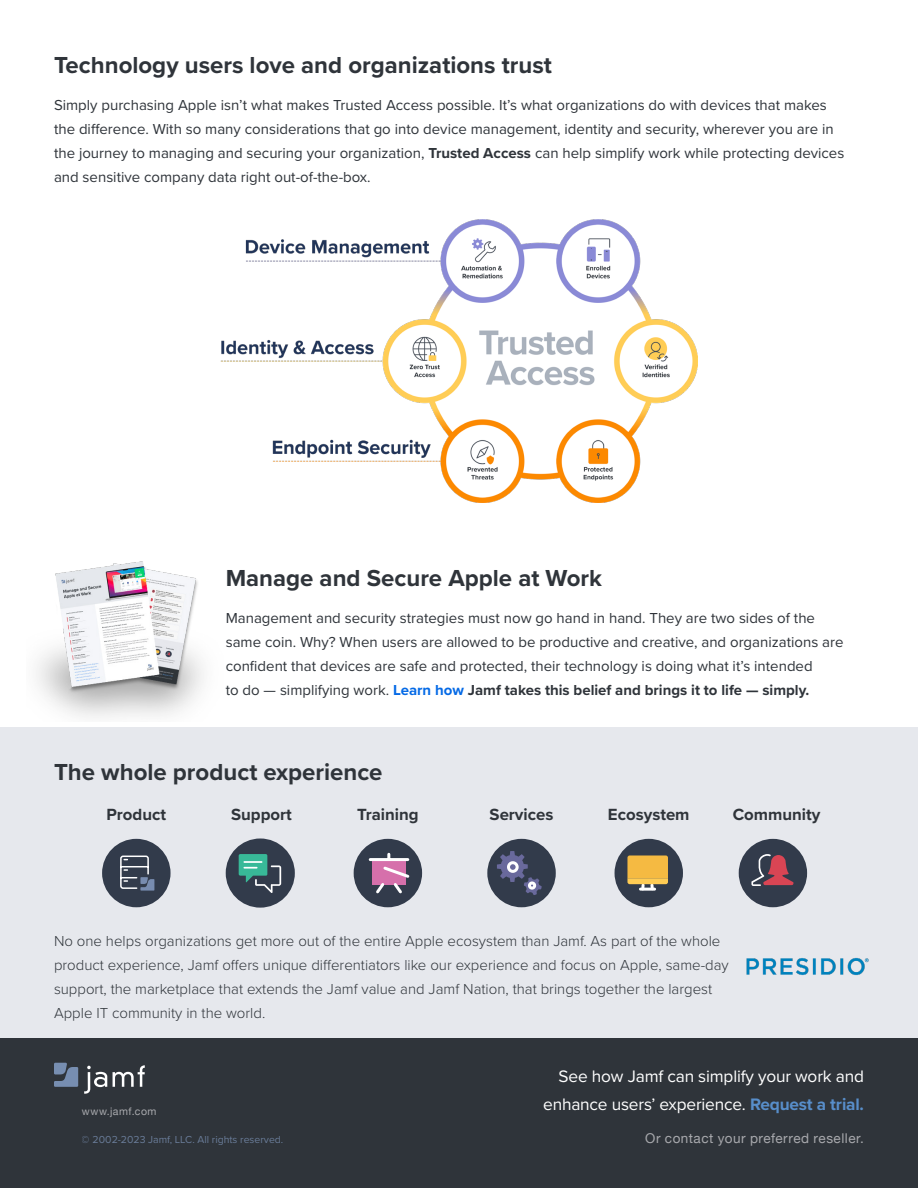
<style>
.page{position:relative;width:918px;height:1188px;background:#fff}
.page>*{position:absolute;margin:0;border:0;box-sizing:border-box;transform-origin:0 0}
.t1{font:700 24px "Proxima Nova";color:#2f343a}
.t2{font:17.25px/28.5px "Proxima Nova";letter-spacing:-.01em;color:#fff;text-align:right}
.t3{font:700 16.8px "Proxima Nova";color:#2f343a}
.t4{font:15px/24px "Proxima Nova";color:#2f343a}
.t5{font:300 15px/24px "Proxima Nova";color:#2f343a}
.t6{font:13.5px "Helvetica Neue";letter-spacing:.035em;color:#a8a9ad}
.t7{font:10.5px "Proxima Nova";color:#788eb0}
.t8{font:10.5px "Helvetica Neue";letter-spacing:.045em;color:#a8a9ad}
.s1{font-weight:700}
.s2{font-weight:700;color:#056ae6}
.s3{font-weight:700;color:#588eca}
</style>
<div class="page">
<div style="left:0;top:727px;width:918px;height:403px;background:#e6e8ed"></div>
<div style="left:0;top:1038px;width:918px;height:150px;background:#2f343a"></div>
<svg style="left:113px;top:1065px;width:32px;height:22px"></svg>
<svg style="left:84px;top:1066px;width:23px;height:28px"></svg>
<svg style="left:54px;top:1063px;width:24px;height:24px"></svg>
<div style="left:354px;top:839px;width:68px;height:68px;background:#323b4b;border-radius:50%"></div>
<div style="left:615px;top:839px;width:68px;height:68px;background:#323b4b;border-radius:50%"></div>
<div style="left:487px;top:839px;width:69px;height:68px;background:#323b4b;border-radius:50%"></div>
<div style="left:102px;top:839px;width:69px;height:68px;background:#323b4b;border-radius:50%"></div>
<div style="left:739px;top:839px;width:68px;height:68px;background:#323b4b;border-radius:50%"></div>
<svg style="left:751px;top:854px;width:42px;height:32px"></svg>
<div style="left:226px;top:839px;width:69px;height:69px;background:#323b4b;border-radius:50%"></div>
<svg style="left:239px;top:854px;width:42px;height:39px"></svg>
<svg style="left:120px;top:855px;width:34px;height:36px"></svg>
<svg style="left:368px;top:852px;width:42px;height:42px"></svg>
<svg style="left:497px;top:851px;width:45px;height:44px"></svg>
<hr style="left:640px;top:888px;width:15px;height:3px;background:#fff">
<svg style="left:627px;top:855px;width:41px;height:34px"></svg>
<img style="left:36px;top:561px;width:168px;height:157px">
<img style="left:221px;top:219px;width:476px;height:284px">
<img style="left:746px;top:958px;width:123px;height:18px">
<p class="t1" style="left:54px;top:47px;width:499px">Technology users love and organizations trust</p>
<p class="t4" style="left:54px;top:93px;width:792px">Simply purchasing Apple isn’t what makes Trusted Access possible. It’s what organizations do with devices that makes the difference. With so many considerations that go into device management, identity and security, wherever you are in the journey to managing and securing your organization, <span class="s1">Trusted Access</span> can help simplify work while protecting devices and sensitive company data right out-of-the-box.</p>
<p class="t1" style="left:226px;top:560px;width:378px">Manage and Secure Apple at Work</p>
<p class="t4" style="left:226px;top:606px;width:619px">Management and security strategies must now go hand in hand. They are two sides of the same coin. Why? When users are allowed to be productive and creative, and organizations are confident that devices are safe and protected, their technology is doing what it’s intended<br>to do — simplifying work. <span class="s2">Learn how</span> <span class="s1">Jamf takes this belief and brings it to life — simply.</span></p>
<p class="t1" style="left:54px;top:754px;width:330px">The whole product experience</p>
<p class="t3" style="left:106px;top:802px;width:61px">Product</p>
<p class="t3" style="left:231px;top:802px;width:62px">Support</p>
<p class="t3" style="left:357px;top:802px;width:63px">Training</p>
<p class="t3" style="left:490px;top:802px;width:65px">Services</p>
<p class="t3" style="left:608px;top:802px;width:83px">Ecosystem</p>
<p class="t3" style="left:733px;top:802px;width:89px">Community</p>
<p class="t5" style="left:54px;top:928px;width:676px">No one helps organizations get more out of the entire Apple ecosystem than Jamf. As part of the whole product experience, Jamf offers unique differentiators like our experience and focus on Apple, same-day support, the marketplace that extends the Jamf value and Jamf Nation, that brings together the largest Apple IT community in the world.</p>
<p class="t8" style="left:82px;top:1103px;width:76px">www.jamf.com</p>
<p class="t7" style="left:82px;top:1131px;width:203px">© 2002-2023 Jamf, LLC. All rights reserved.</p>
<p class="t2" style="left:543px;top:1061px;width:322px">See how Jamf can simplify your work and enhance users’ experience. <span class="s3">Request a trial.</span></p>
<p class="t6" style="left:645px;top:1129px;width:220px">Or contact your preferred reseller.</p>
</div>
